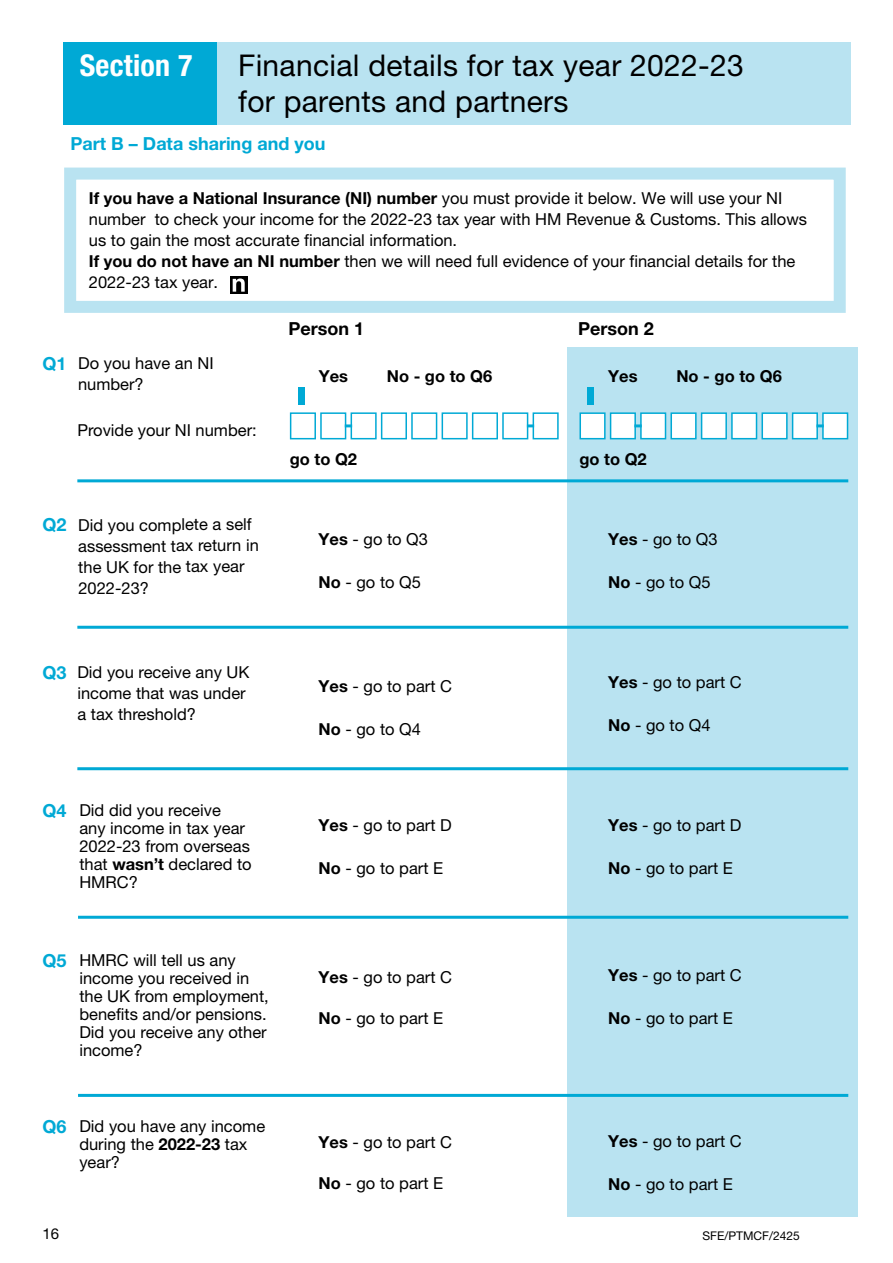
<style>
.page{position:relative;width:893px;height:1263px;background:#fff}
.page>*{position:absolute;margin:0;border:0;box-sizing:border-box;transform-origin:0 0}
.t1{font:30px/36px "Helvetica Neue LT Std";letter-spacing:.01em;color:#000}
.t2{font:700 condensed 30px "Helvetica Neue LT Std";letter-spacing:.01em;color:#fff}
.t3{font:700 18px "Helvetica Neue LT Std";color:#00a9d5}
.Body{font:700 18px "Helvetica Neue LT Std";color:#000}
.Body-2{font:16.5px/18px "Helvetica Neue LT Std";color:#000}
.Body_Bullet{font:16.5px/21.1px "Helvetica Neue LT Std";letter-spacing:-.005em;color:#000}
.Body-3{font:700 16.5px "Helvetica Neue LT Std";color:#000}
.t4{font:15px "Helvetica Neue LT Std";color:#000}
.t5{font:12px "Helvetica Neue LT Std";color:#000}
.s1{font-weight:700}
</style>
<div class="page">
<div style="left:64px;top:43px;width:153px;height:82px;background:#00a9d5"></div>
<div style="left:217px;top:43px;width:634px;height:82px;background:#b9e3f1"></div>
<div style="left:568px;top:347px;width:290px;height:869px;background:#b9e3f1"></div>
<div style="left:290px;top:412px;width:26px;height:27px;background:#fff;border:2px solid #00a9d5"></div>
<div style="left:320px;top:412px;width:26px;height:27px;background:#fff;border:2px solid #00a9d5"></div>
<div style="left:351px;top:412px;width:26px;height:27px;background:#fff;border:2px solid #00a9d5"></div>
<div style="left:381px;top:412px;width:26px;height:27px;background:#fff;border:2px solid #00a9d5"></div>
<div style="left:411px;top:412px;width:26px;height:27px;background:#fff;border:2px solid #00a9d5"></div>
<div style="left:442px;top:412px;width:26px;height:27px;background:#fff;border:2px solid #00a9d5"></div>
<div style="left:472px;top:412px;width:26px;height:27px;background:#fff;border:2px solid #00a9d5"></div>
<div style="left:502px;top:412px;width:26px;height:27px;background:#fff;border:2px solid #00a9d5"></div>
<div style="left:533px;top:412px;width:26px;height:27px;background:#fff;border:2px solid #00a9d5"></div>
<svg style="left:345px;top:424px;width:7px;height:3px"></svg>
<svg style="left:527px;top:424px;width:7px;height:3px"></svg>
<div style="left:579px;top:412px;width:27px;height:27px;background:#fff;border:2px solid #00a9d5"></div>
<div style="left:610px;top:412px;width:26px;height:27px;background:#fff;border:2px solid #00a9d5"></div>
<div style="left:640px;top:412px;width:26px;height:27px;background:#fff;border:2px solid #00a9d5"></div>
<div style="left:670px;top:412px;width:27px;height:27px;background:#fff;border:2px solid #00a9d5"></div>
<div style="left:701px;top:412px;width:26px;height:27px;background:#fff;border:2px solid #00a9d5"></div>
<div style="left:731px;top:412px;width:26px;height:27px;background:#fff;border:2px solid #00a9d5"></div>
<div style="left:761px;top:412px;width:27px;height:27px;background:#fff;border:2px solid #00a9d5"></div>
<div style="left:792px;top:412px;width:26px;height:27px;background:#fff;border:2px solid #00a9d5"></div>
<div style="left:822px;top:412px;width:26px;height:27px;background:#fff;border:2px solid #00a9d5"></div>
<svg style="left:634px;top:424px;width:8px;height:3px"></svg>
<svg style="left:816px;top:424px;width:8px;height:3px"></svg>
<hr style="left:77px;top:626px;width:771px;height:3px;background:#00a9d5">
<hr style="left:77px;top:767px;width:771px;height:3px;background:#00a9d5">
<hr style="left:78px;top:916px;width:770px;height:3px;background:#00a9d5">
<hr style="left:78px;top:1094px;width:770px;height:3px;background:#00a9d5">
<hr style="left:77px;top:479px;width:771px;height:3px;background:#00a9d5">
<div style="left:298px;top:388px;width:6px;height:17px;background:#00a9d5"></div>
<div style="left:588px;top:388px;width:6px;height:17px;background:#00a9d5"></div>
<div style="left:64px;top:168px;width:782px;height:145px;border:12px solid #b9e3f1"></div>
<svg style="left:230px;top:276px;width:17px;height:17px"></svg>
<svg style="left:233px;top:278px;width:12px;height:14px"></svg>
<h2 class="t2" style="left:80px;top:47px;width:114px">Section 7</h2>
<h2 class="t1" style="left:238px;top:47px;width:507px">Financial details for tax year 2022-23 for parents and partners</h2>
<h3 class="t3" style="left:71px;top:132px;width:256px">Part B – Data sharing and you</h3>
<p class="Body-2" style="left:89px;top:187px;width:720px;line-height:21px"><span class="s1">If you have a National Insurance (NI) number</span> you must provide it below. We will use your NI number to check your income for the 2022-23 tax year with HM Revenue &amp; Customs. This allows us to gain the most accurate financial information.<br><span class="s1">If you do not have an NI number</span> then we will need full evidence of your financial details for the 2022-23 tax year.</p>
<p class="Body" style="left:288px;top:317px;width:77px">Person 1</p>
<p class="Body" style="left:578px;top:317px;width:77px">Person 2</p>
<p class="Body-3" style="left:608px;top:366px;width:31px">Yes</p>
<p class="Body-3" style="left:676px;top:366px;width:107px">No - go to Q6</p>
<h3 class="t3" style="left:43px;top:353px;width:26px">Q1</h3>
<p class="Body_Bullet" style="left:78px;top:352px;width:137px">Do you have an NI number?</p>
<p class="Body-3" style="left:319px;top:366px;width:31px">Yes</p>
<p class="Body-3" style="left:387px;top:366px;width:107px">No - go to Q6</p>
<p class="Body-2" style="left:77px;top:421px;width:181px">Provide your NI number:</p>
<h3 class="t3" style="left:43px;top:513px;width:26px">Q2</h3>
<p class="Body_Bullet" style="left:78px;top:514px;width:182px">Did you complete a self assessment tax return in the UK for the tax year<br>2022-23?</p>
<p class="Body-3" style="left:290px;top:449px;width:69px">go to Q2</p>
<p class="Body-3" style="left:579px;top:449px;width:69px">go to Q2</p>
<p class="Body-2" style="left:319px;top:530px;width:111px"><span class="s1">Yes</span> - go to Q3</p>
<p class="Body-2" style="left:608px;top:530px;width:111px"><span class="s1">Yes</span> - go to Q3</p>
<p class="Body-2" style="left:319px;top:573px;width:104px"><span class="s1">No</span> - go to Q5</p>
<p class="Body-2" style="left:608px;top:573px;width:104px"><span class="s1">No</span> - go to Q5</p>
<h3 class="t3" style="left:43px;top:661px;width:26px">Q3</h3>
<p class="Body-2" style="left:77px;top:661px;width:174px;line-height:21px">Did you receive any UK income that was under a tax threshold?</p>
<h3 class="t3" style="left:43px;top:800px;width:26px">Q4</h3>
<p class="Body-2" style="left:79px;top:801px;width:174px">Did did you receive<br>any income in tax year<br>2022-23 from overseas that <span class="s1">wasn’t</span> declared to<br>HMRC?</p>
<h3 class="t3" style="left:43px;top:950px;width:26px">Q5</h3>
<p class="Body-2" style="left:79px;top:951px;width:191px">HMRC will tell us any income you received in the UK from employment, benefits and/or pensions.<br>Did you receive any other income?</p>
<h3 class="t3" style="left:43px;top:1115px;width:26px">Q6</h3>
<p class="Body-2" style="left:79px;top:1117px;width:187px">Did you have any income during the <span class="s1">2022-23</span> tax year?</p>
<p class="Body-2" style="left:319px;top:677px;width:135px"><span class="s1">Yes</span> - go to part C</p>
<p class="Body-2" style="left:608px;top:673px;width:135px"><span class="s1">Yes</span> - go to part C</p>
<p class="Body-2" style="left:319px;top:720px;width:104px"><span class="s1">No</span> - go to Q4</p>
<p class="Body-2" style="left:608px;top:716px;width:104px"><span class="s1">No</span> - go to Q4</p>
<p class="Body-2" style="left:319px;top:816px;width:135px"><span class="s1">Yes</span> - go to part D</p>
<p class="Body-2" style="left:608px;top:816px;width:135px"><span class="s1">Yes</span> - go to part D</p>
<p class="Body-2" style="left:319px;top:859px;width:126px"><span class="s1">No</span> - go to part E</p>
<p class="Body-2" style="left:608px;top:859px;width:126px"><span class="s1">No</span> - go to part E</p>
<p class="Body-2" style="left:319px;top:968px;width:135px"><span class="s1">Yes</span> - go to part C</p>
<p class="Body-2" style="left:608px;top:966px;width:135px"><span class="s1">Yes</span> - go to part C</p>
<p class="Body-2" style="left:319px;top:1009px;width:126px"><span class="s1">No</span> - go to part E</p>
<p class="Body-2" style="left:608px;top:1009px;width:126px"><span class="s1">No</span> - go to part E</p>
<p class="Body-2" style="left:319px;top:1132px;width:135px"><span class="s1">Yes</span> - go to part C</p>
<p class="Body-2" style="left:608px;top:1131px;width:135px"><span class="s1">Yes</span> - go to part C</p>
<p class="Body-2" style="left:319px;top:1174px;width:126px"><span class="s1">No</span> - go to part E</p>
<p class="Body-2" style="left:608px;top:1174px;width:126px"><span class="s1">No</span> - go to part E</p>
<p class="t4" style="left:43px;top:1225px;width:18px">16</p>
<p class="t5" style="left:702px;top:1229px;width:99px">SFE/PTMCF/2425</p>
</div>
